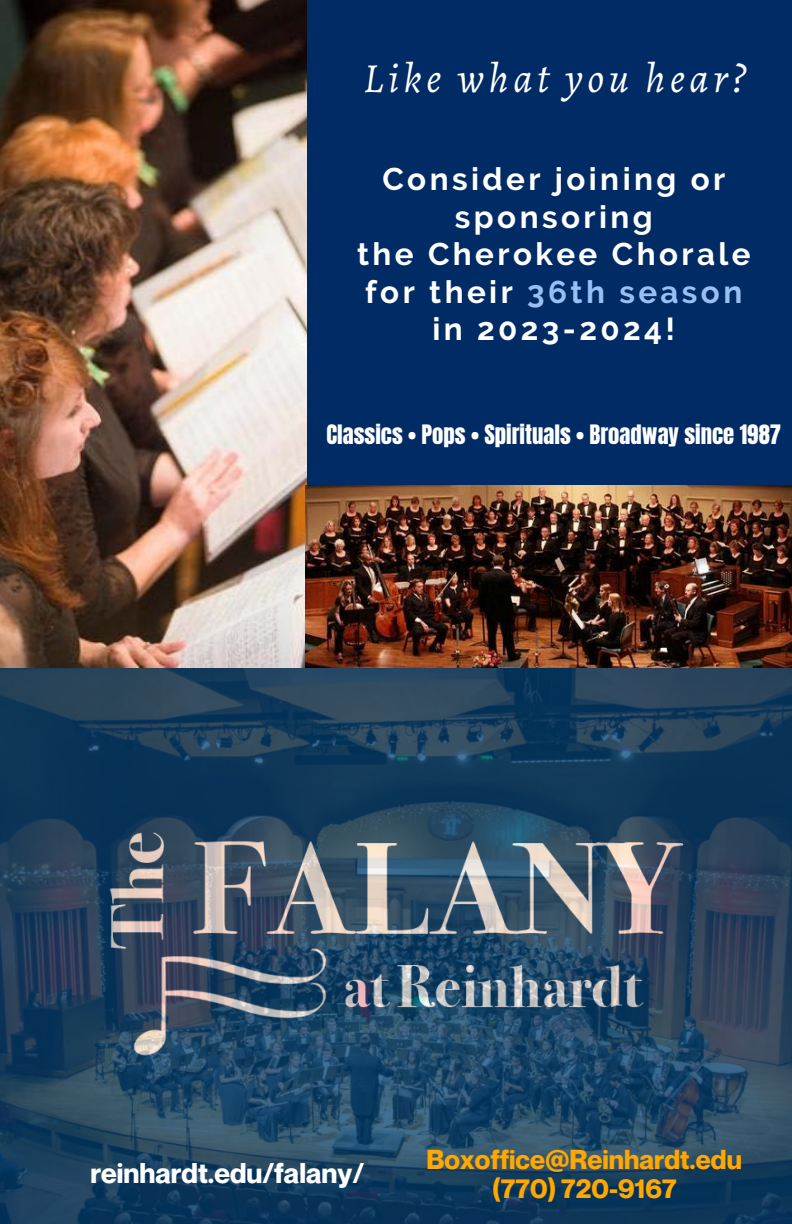
<style>
.page{position:relative;width:792px;height:1224px;background:#012b64}
.page>*{position:absolute;margin:0;border:0;box-sizing:border-box;transform-origin:0 0}
.t1{font:italic 41.4px "Alegreya";letter-spacing:.11em;color:#fff}
.t2{font:700 31.4px/37.6px "Raleway";letter-spacing:.11em;color:#fff;text-align:center}
.t3{font:700 28px "Neue Montreal";color:#fff}
.t4{font:700 26.8px/28.4px "Neue Montreal";color:#ffa800;text-align:center}
.t5{font:22.8px "Anton";color:#fff}
.s1{color:#98c0f6}
</style>
<div class="page">
<img style="left:0;top:667px;width:792px;height:557px">
<img style="left:0;top:0;width:306px;height:667px">
<img style="left:306px;top:486px;width:486px;height:181px">
<h1 class="t1" style="left:363px;top:50px;width:384px">Like what you hear?</h1>
<p class="t2" style="left:357px;top:160px;width:395px">Consider joining or sponsoring<br>the Cherokee Chorale for their <span class="s1">36th season </span>in 2023-2024!</p>
<p class="t5" style="left:326px;top:418px;width:456px">Classics • Pops • Spirituals • Broadway since 1987</p>
<p class="t3" style="left:90px;top:1156px;width:275px">reinhardt.edu/falany/</p>
<p class="t4" style="left:426px;top:1145px;width:317px">Boxoffice@Reinhardt.edu (770) 720-9167</p>
</div>
